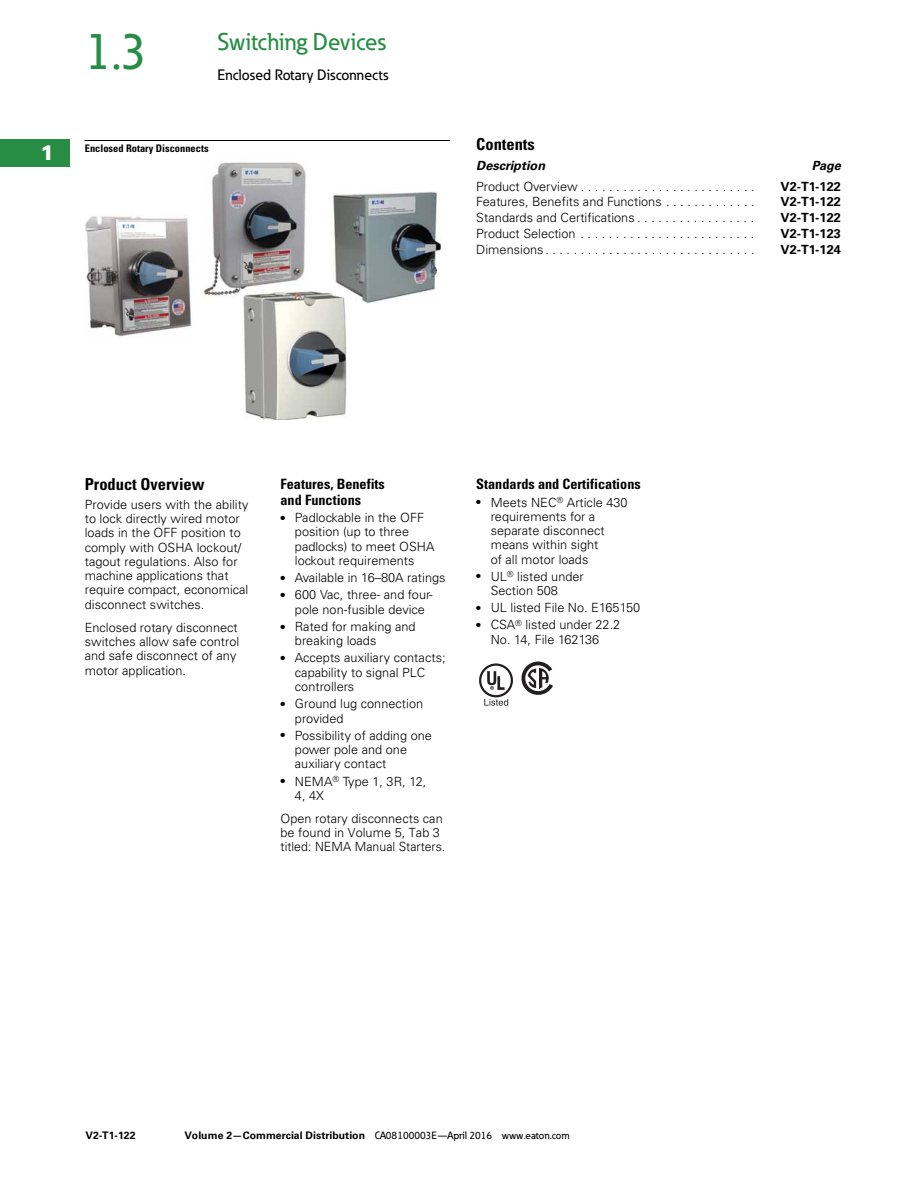
<style>
.page{position:relative;width:918px;height:1188px;background:#fff}
.page>*{position:absolute;margin:0;border:0;box-sizing:border-box;transform-origin:0 0}
.t1{font:500 51px "Eaton";color:#278d45}
.t2{font:500 24px "Eaton";color:#278d45}
.t3{font:900 21px "Univers LT Std";color:#fff}
.t4{font:700 condensed 16.5px "Univers LT Std";color:#000}
.t5{font:500 15px "Eaton";letter-spacing:.005em;color:#000}
.t6{font:700 condensed 14.25px/15.8px "Univers LT Std";color:#000}
.t7{font:300 12.75px/14.2px "Univers LT Std";letter-spacing:.005em;color:#000}
.t8{font:700 12.75px "Univers LT Std";letter-spacing:.005em;color:#000}
.t9{font:italic 700 12.75px "Univers LT Std";color:#000}
.t10{font:500 10.5px "Eaton";letter-spacing:.005em;color:#000}
.t11{font:700 condensed 10.5px "Univers LT Std";color:#000}
.t12{font:700 10.5px "Univers LT Std";letter-spacing:.005em;color:#000}
.s1{font-family:"Univers LT Std";font-weight:700}
</style>
<div class="page">
<div style="left:0;top:140px;width:70px;height:26px;background:#278d45"></div>
<hr style="left:0;top:139px;width:70px;height:1px;background:#278d45">
<hr style="left:0;top:166px;width:70px;height:1px;background:#278d45">
<img style="left:333px;top:192px;width:108px;height:111px">
<img style="left:203px;top:162px;width:103px;height:135px">
<img style="left:85px;top:216px;width:107px;height:121px">
<hr style="left:85px;top:140px;width:364px;height:1px;background:#000">
<img style="left:243px;top:290px;width:105px;height:130px">
<svg style="left:479px;top:666px;width:34px;height:40px"></svg>
<div style="left:479px;top:663px;width:34px;height:34px;border:2px solid #231f20;border-radius:50%"></div>
<svg style="left:487px;top:671px;width:18px;height:19px"></svg>
<svg style="left:484px;top:699px;width:24px;height:7px"></svg>
<svg style="left:521px;top:662px;width:32px;height:33px"></svg>
<h3 class="t3" style="left:40px;top:140px;width:15px">1</h3>
<h1 class="t1" style="left:85px;top:33px;width:65px">1.3</h1>
<h2 class="t2" style="left:217px;top:33px;width:170px">Switching Devices</h2>
<p class="t5" style="left:217px;top:69px;width:172px">Enclosed Rotary Disconnects</p>
<p class="t11" style="left:85px;top:145px;width:125px">Enclosed Rotary Disconnects</p>
<p class="t4" style="left:476px;top:139px;width:60px">Contents</p>
<p class="t9" style="left:476px;top:159px;width:70px">Description</p>
<p class="t9" style="left:812px;top:159px;width:31px">Page</p>
<p class="t7" style="left:476px;top:180px;width:280px">Product Overview . . . . . . . . . . . . . . . . . . . . . . . . .</p>
<p class="t8" style="left:781px;top:182px;width:62px">V2-T1-122</p>
<p class="t7" style="left:476px;top:196px;width:280px">Features, Benefits and Functions . . . . . . . . . . . . .</p>
<p class="t8" style="left:781px;top:197px;width:62px">V2-T1-122</p>
<p class="t7" style="left:476px;top:212px;width:280px">Standards and Certifications . . . . . . . . . . . . . . . . .</p>
<p class="t8" style="left:781px;top:213px;width:62px">V2-T1-122</p>
<p class="t7" style="left:476px;top:227px;width:280px">Product Selection . . . . . . . . . . . . . . . . . . . . . . . . .</p>
<p class="t8" style="left:781px;top:229px;width:62px">V2-T1-123</p>
<p class="t7" style="left:476px;top:243px;width:280px">Dimensions . . . . . . . . . . . . . . . . . . . . . . . . . . . . . .</p>
<p class="t8" style="left:781px;top:245px;width:62px">V2-T1-124</p>
<p class="t4" style="left:85px;top:478px;width:121px">Product Overview</p>
<p class="t7" style="left:85px;top:498px;width:165px">Provide users with the ability to lock directly wired motor loads in the OFF position to comply with OSHA lockout/ tagout regulations. Also for machine applications that require compact, economical disconnect switches.</p>
<p class="t7" style="left:85px;top:621px;width:156px">Enclosed rotary disconnect switches allow safe control and safe disconnect of any motor application.</p>
<p class="t6" style="left:281px;top:477px;width:106px">Features, Benefits and Functions</p>
<p class="t7" style="left:295px;top:512px;width:141px;text-indent:-14px">● Padlockable in the OFF position (up to three padlocks) to meet OSHA lockout requirements</p>
<p class="t7" style="left:281px;top:572px;width:167px">● Available in 16–80A ratings</p>
<p class="t7" style="left:281px;top:589px;width:154px;text-align:center">● 600 Vac, three- and four&shy;pole non-fusible device</p>
<p class="t7" style="left:295px;top:620px;width:122px;text-indent:-14px">● Rated for making and breaking loads</p>
<p class="t7" style="left:295px;top:652px;width:152px;text-indent:-14px">● Accepts auxiliary contacts; capability to signal PLC controllers</p>
<p class="t7" style="left:295px;top:698px;width:130px;text-indent:-14px">● Ground lug connection provided</p>
<p class="t7" style="left:295px;top:729px;width:139px;text-indent:-14px">● Possibility of adding one power pole and one auxiliary contact</p>
<p class="t7" style="left:295px;top:775px;width:133px;text-indent:-14px">● NEMA<sup>®</sup> Type 1, 3R, 12,<br>4, 4X</p>
<p class="t7" style="left:281px;top:813px;width:166px">Open rotary disconnects can be found in Volume 5, Tab 3 titled: NEMA Manual Starters.</p>
<p class="t6" style="left:476px;top:477px;width:166px">Standards and Certifications</p>
<p class="t7" style="left:491px;top:496px;width:138px;text-indent:-14px">● Meets NEC<sup>®</sup> Article 430 requirements for a separate disconnect means within sight<br>of all motor loads</p>
<p class="t7" style="left:491px;top:570px;width:95px;text-indent:-14px">● UL<sup>®</sup> listed under<br>Section 508</p>
<p class="t7" style="left:476px;top:602px;width:166px">● UL listed File No. E165150</p>
<p class="t7" style="left:476px;top:619px;width:146px;text-align:center">● CSA<sup>®</sup> listed under 22.2<br>No. 14, File 162136</p>
<p class="t12" style="left:86px;top:1131px;width:52px">V2-T1-122</p>
<p class="t10" style="left:184px;top:1131px;width:387px"><span class="s1">Volume 2—Commercial Distribution</span> CA08100003E—April 2016 www.eaton.com</p>
</div>
